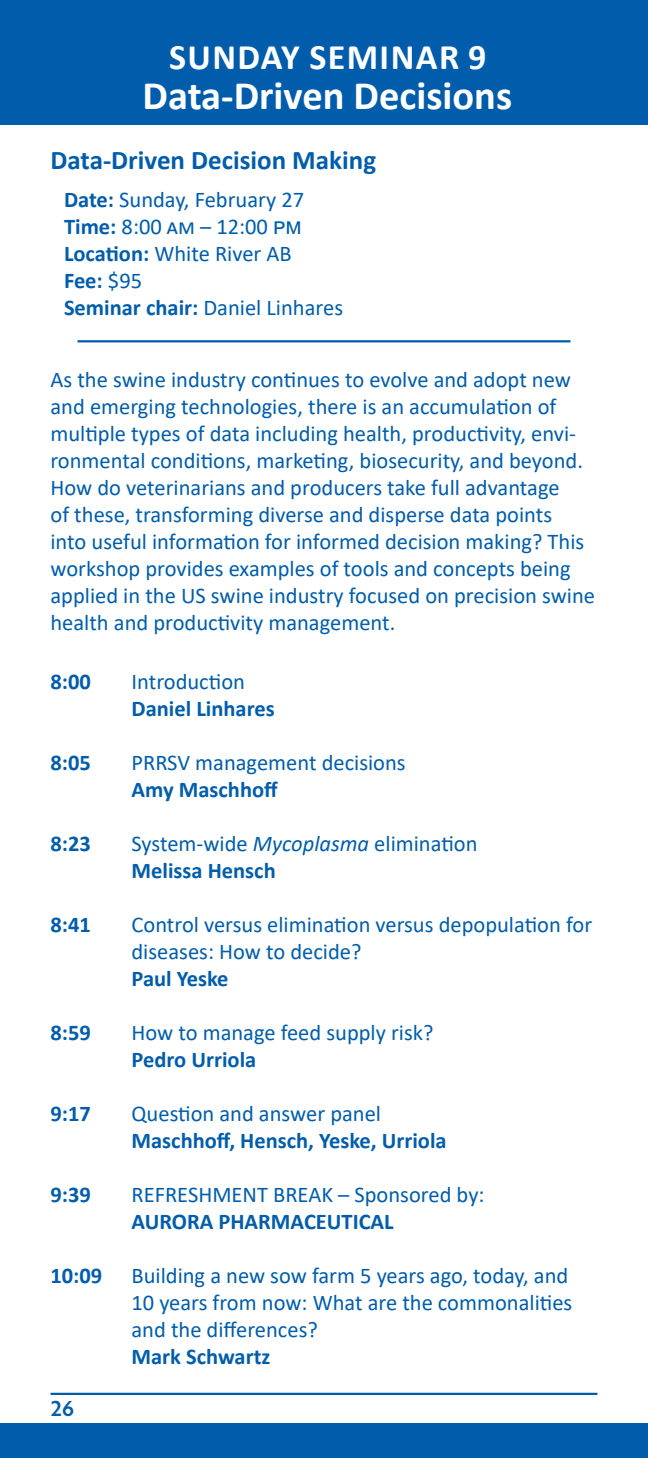
<style>
.page{position:relative;width:648px;height:1458px;background:#fff}
.page>*{position:absolute;margin:0;border:0;box-sizing:border-box;transform-origin:0 0}
.Left_Heading{font:700 40.5px "Calibri";color:#fff}
.Left_Heading-2{font:700 36px "Calibri";letter-spacing:.04em;color:#fff}
.Heading_1{font:700 27px "Calibri";color:#015dab}
.Heading_2{font:22.5px/27px "Calibri";color:#015dab}
.Schedule_2{font:22.5px/27px "Calibri";color:#015dab}
.Schedule_2-2{font:700 22.5px "Calibri";color:#015dab}
.Date-Time{font:22.5px "Calibri";color:#015dab}
.Date-Time-2{font:700 22.5px "Calibri";color:#015dab}
.t1{font:600 22.5px "Hypatia Sans Pro";color:#015dab}
.s1{font-weight:700}
.s2{font-family:"Arial"}
.s3{font-weight:400}
.s4{font-style:italic}
</style>
<div class="page">
<div style="left:0;top:1423px;width:648px;height:35px;background:#015dab"></div>
<div style="left:0;top:0;width:648px;height:125px;background:#015dab"></div>
<hr style="left:78px;top:340px;width:492px;height:2px;background:#015dab">
<hr style="left:51px;top:1393px;width:546px;height:2px;background:#015dab">
<p class="Left_Heading-2" style="left:169px;top:31px;width:319px">SUNDAY SEMINAR 9</p>
<p class="Left_Heading" style="left:143px;top:67px;width:371px">Data-Driven Decisions</p>
<p class="Heading_1" style="left:51px;top:141px;width:327px">Data-Driven Decision Making</p>
<p class="Date-Time" style="left:64px;top:184px;width:242px"><span class="s1">Date:</span> Sunday, February 27</p>
<p class="Date-Time" style="left:64px;top:211px;width:239px"><span class="s1">Time:</span> 8:00 am – 12:00 <span class="s2">pm</span></p>
<p class="Date-Time" style="left:64px;top:238px;width:229px"><span class="s1">Location:</span> White River AB</p>
<p class="Date-Time-2" style="left:64px;top:265px;width:80px">Fee: <span class="s3">$95</span></p>
<p class="Date-Time" style="left:64px;top:292px;width:281px"><span class="s1">Seminar chair:</span> Daniel Linhares</p>
<p class="Heading_2" style="left:51px;top:365px;width:546px">As the swine industry continues to evolve and adopt new and emerging technologies, there is an accumulation of multiple types of data including health, productivity, envi&shy;ronmental conditions, marketing, biosecurity, and beyond.<br>How do veterinarians and producers take full advantage<br>of these, transforming diverse and disperse data points<br>into useful information for informed decision making? This workshop provides examples of tools and concepts being applied in the US swine industry focused on precision swine health and productivity management.</p>
<p class="Schedule_2-2" style="left:51px;top:666px;width:42px">8:00</p>
<p class="Schedule_2" style="left:132px;top:668px;width:115px">Introduction</p>
<p class="Schedule_2-2" style="left:132px;top:693px;width:145px">Daniel Linhares</p>
<p class="Schedule_2-2" style="left:51px;top:747px;width:42px">8:05</p>
<p class="Schedule_2" style="left:132px;top:749px;width:276px">PRRSV management decisions</p>
<p class="Schedule_2-2" style="left:132px;top:774px;width:148px">Amy Maschhoff</p>
<p class="Schedule_2-2" style="left:51px;top:828px;width:42px">8:23</p>
<p class="Schedule_2" style="left:132px;top:830px;width:348px">System-wide <span class="s4">Mycoplasma</span> elimination</p>
<p class="Schedule_2-2" style="left:132px;top:855px;width:146px">Melissa Hensch</p>
<p class="Schedule_2-2" style="left:51px;top:909px;width:42px">8:41</p>
<p class="Schedule_2" style="left:132px;top:911px;width:462px">Control versus elimination versus depopulation for diseases: How to decide?</p>
<p class="Schedule_2-2" style="left:132px;top:963px;width:99px">Paul Yeske</p>
<p class="Schedule_2-2" style="left:51px;top:1017px;width:42px">8:59</p>
<p class="Schedule_2" style="left:132px;top:1019px;width:304px">How to manage feed supply risk?</p>
<p class="Schedule_2-2" style="left:132px;top:1044px;width:126px">Pedro Urriola</p>
<p class="Schedule_2-2" style="left:51px;top:1098px;width:42px">9:17</p>
<p class="Schedule_2" style="left:132px;top:1100px;width:251px">Question and answer panel</p>
<p class="Schedule_2-2" style="left:132px;top:1125px;width:317px">Maschhoff, Hensch, Yeske, Urriola</p>
<p class="Schedule_2-2" style="left:51px;top:1179px;width:42px">9:39</p>
<p class="Schedule_2" style="left:132px;top:1181px;width:355px">REFRESHMENT BREAK – Sponsored by:</p>
<p class="Schedule_2-2" style="left:132px;top:1206px;width:264px">AURORA PHARMACEUTICAL</p>
<p class="Schedule_2-2" style="left:51px;top:1260px;width:53px">10:09</p>
<p class="Schedule_2" style="left:132px;top:1262px;width:442px">Building a new sow farm 5 years ago, today, and<br>10 years from now: What are the commonalities and the differences?</p>
<p class="Schedule_2-2" style="left:132px;top:1341px;width:140px">Mark Schwartz</p>
<p class="t1" style="left:50px;top:1393px;width:26px">26</p>
</div>
